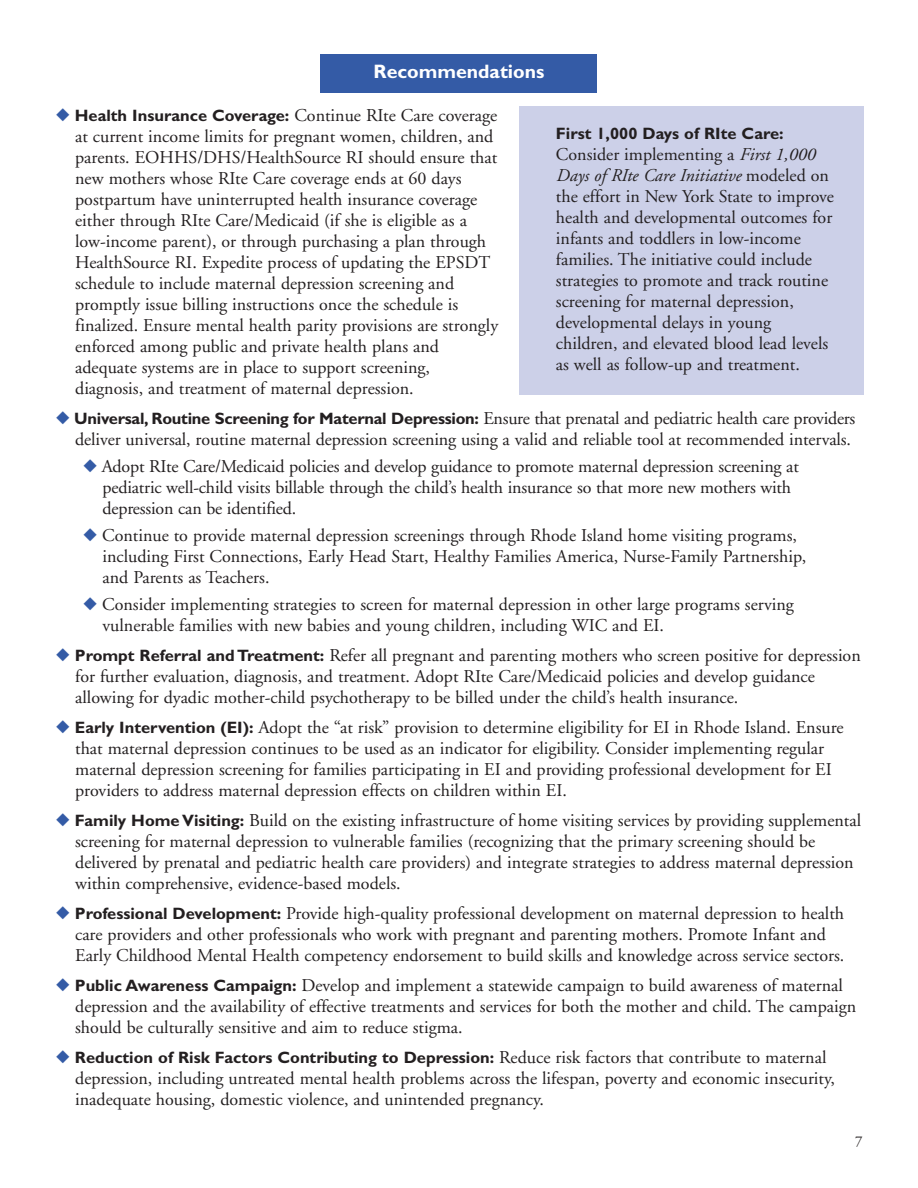
<style>
.page{position:relative;width:918px;height:1188px;background:#fff}
.page>*{position:absolute;margin:0;border:0;box-sizing:border-box;transform-origin:0 0}
.t1{font:700 19.5px "Gill Sans";color:#fff}
.t2{font:18px/21px "Adobe Garamond";color:#231f20}
.t3{font:700 16.5px "Gill Sans";color:#231f20}
.t4{font:15px "Adobe Garamond";color:#231f20}
.s1{color:#345ba6}
.s2{font-family:"Adobe Garamond";font-weight:400;font-size:18px}
.s3{font-family:"Gill Sans";font-weight:700;font-size:16.5px}
.s4{font-style:italic}
</style>
<div class="page">
<div style="left:321px;top:54px;width:276px;height:39px;background:#345ba6"></div>
<div style="left:520px;top:106px;width:344px;height:288px;background:#ccd0e8"></div>
<p class="t1" style="left:374px;top:64px;width:172px">Recommendations</p>
<p class="t3" style="left:56px;top:110px;width:443px"><span class="s1">◆</span> Health Insurance Coverage: <span class="s2">Continue RIte Care coverage</span></p>
<p class="t2" style="left:75px;top:128px;width:425px">at current income limits for pregnant women, children, and parents. EOHHS/DHS/HealthSource RI should ensure that new mothers whose RIte Care coverage ends at 60 days postpartum have uninterrupted health insurance coverage either through RIte Care/Medicaid (if she is eligible as a low-income parent), or through purchasing a plan through HealthSource RI. Expedite process of updating the EPSDT schedule to include maternal depression screening and promptly issue billing instructions once the schedule is finalized. Ensure mental health parity provisions are strongly enforced among public and private health plans and adequate systems are in place to support screening, diagnosis, and treatment of maternal depression.</p>
<p class="t2" style="left:56px;top:410px;width:801px;text-align:right"><span class="s1">◆</span> <span class="s3">Universal, Routine Screening for Maternal Depression:</span> Ensure that prenatal and pediatric health care providers deliver universal, routine maternal depression screening using a valid and reliable tool at recommended intervals.</p>
<p class="t2" style="left:103px;top:458px;width:698px;text-indent:-19px"><span class="s1">◆</span> Adopt RIte Care/Medicaid policies and develop guidance to promote maternal depression screening at pediatric well-child visits billable through the child’s health insurance so that more new mothers with depression can be identified.</p>
<p class="t2" style="left:103px;top:527px;width:705px;text-indent:-19px"><span class="s1">◆</span> Continue to provide maternal depression screenings through Rhode Island home visiting programs, including First Connections, Early Head Start, Healthy Families America, Nurse-Family Partnership, and Parents as Teachers.</p>
<p class="t2" style="left:103px;top:596px;width:693px;text-indent:-19px"><span class="s1">◆</span> Consider implementing strategies to screen for maternal depression in other large programs serving vulnerable families with new babies and young children, including WIC and EI.</p>
<p class="t2" style="left:75px;top:647px;width:787px;text-indent:-19px"><span class="s1">◆</span> <span class="s3">Prompt Referral and Treatment:</span> Refer all pregnant and parenting mothers who screen positive for depression for further evaluation, diagnosis, and treatment. Adopt RIte Care/Medicaid policies and develop guidance allowing for dyadic mother-child psychotherapy to be billed under the child’s health insurance.</p>
<p class="t2" style="left:75px;top:719px;width:770px;text-indent:-19px"><span class="s1">◆</span> <span class="s3">Early Intervention (EI):</span> Adopt the “at risk” provision to determine eligibility for EI in Rhode Island. Ensure that maternal depression continues to be used as an indicator for eligibility. Consider implementing regular maternal depression screening for families participating in EI and providing professional development for EI providers to address maternal depression effects on children within EI.</p>
<p class="t2" style="left:75px;top:812px;width:788px;text-indent:-19px"><span class="s1">◆</span> <span class="s3">Family Home Visiting:</span> Build on the existing infrastructure of home visiting services by providing supplemental screening for maternal depression to vulnerable families (recognizing that the primary screening should be delivered by prenatal and pediatric health care providers) and integrate strategies to address maternal depression within comprehensive, evidence-based models.</p>
<p class="t2" style="left:75px;top:905px;width:771px;text-indent:-19px"><span class="s1">◆</span> <span class="s3">Professional Development:</span> Provide high-quality professional development on maternal depression to health care providers and other professionals who work with pregnant and parenting mothers. Promote Infant and<br>Early Childhood Mental Health competency endorsement to build skills and knowledge across service sectors.</p>
<p class="t2" style="left:75px;top:977px;width:783px;text-indent:-19px"><span class="s1">◆</span> <span class="s3">Public Awareness Campaign:</span> Develop and implement a statewide campaign to build awareness of maternal depression and the availability of effective treatments and services for both the mother and child. The campaign should be culturally sensitive and aim to reduce stigma.</p>
<p class="t3" style="left:56px;top:1051px;width:772px"><span class="s1">◆</span> Reduction of Risk Factors Contributing to Depression: <span class="s2">Reduce risk factors that contribute to maternal</span></p>
<p class="t2" style="left:75px;top:1069px;width:761px">depression, including untreated mental health problems across the lifespan, poverty and economic insecurity, inadequate housing, domestic violence, and unintended pregnancy.</p>
<p class="t3" style="left:556px;top:128px;width:229px">First 1,000 Days of RIte Care:</p>
<p class="t2" style="left:556px;top:146px;width:280px">Consider implementing a <span class="s4">First 1,000<br>Days of RIte Care Initiative</span> modeled on the effort in New York State to improve health and developmental outcomes for infants and toddlers in low-income families. The initiative could include strategies to promote and track routine screening for maternal depression, developmental delays in young children, and elevated blood lead levels as well as follow-up and treatment.</p>
<p class="t4" style="left:855px;top:1136px;width:9px">7</p>
</div>
